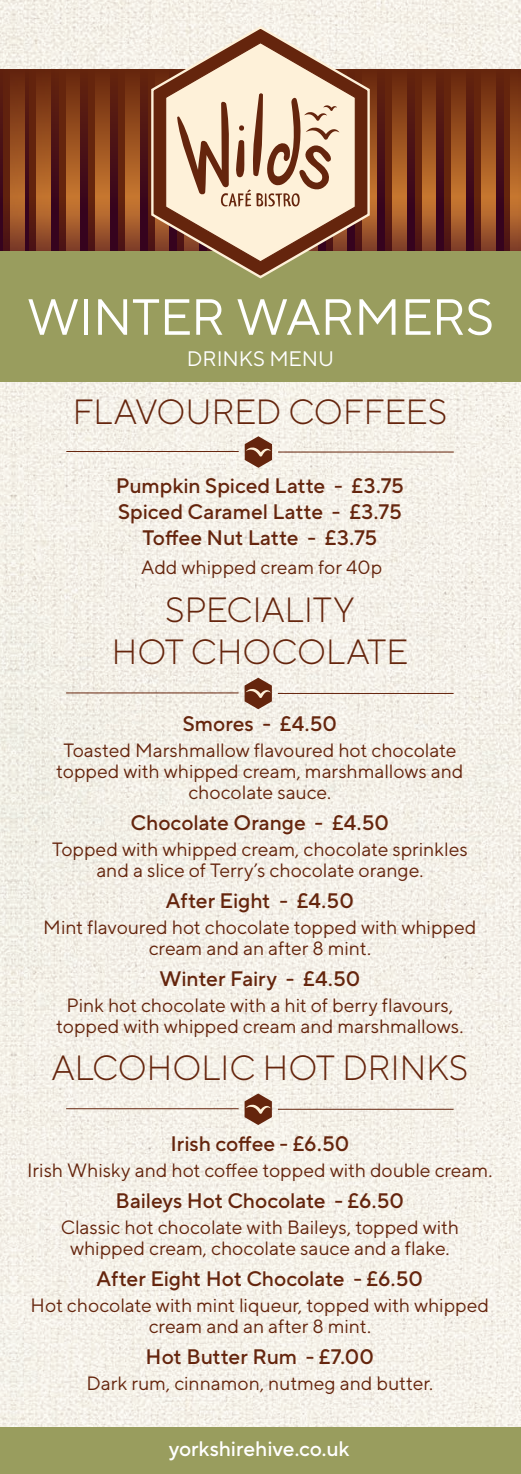
<style>
.page{position:relative;width:521px;height:1474px;background:#fff}
.page>*{position:absolute;margin:0;border:0;box-sizing:border-box;transform-origin:0 0}
.t1{font:50.75px "TT Norms Pro";letter-spacing:-.01em;color:#fff}
.t2{font:300 35px/42px "TT Norms Pro";letter-spacing:-.01em;color:#65250d;text-align:center}
.t3{font:500 21px "TT Norms Pro";letter-spacing:-.005em;color:#65250d}
.t4{font:500 21px "TT Norms Pro";letter-spacing:-.005em;color:#fff}
.t5{font:21px "TT Norms Pro";letter-spacing:-.005em;color:#fff}
.t6{font:19.25px/21px "TT Norms Pro";letter-spacing:-.005em;color:#65250d;text-align:center}
</style>
<div class="page">
<img style="left:0;top:0;width:521px;height:1427px">
<div style="left:0;top:230px;width:521px;height:152px;background:#999d5e"></div>
<svg style="left:55px;top:69px;width:463px;height:128px;background:#763417"></svg>
<svg style="left:55px;top:197px;width:463px;height:54px;background:#733322"></svg>
<svg style="left:25px;top:69px;width:30px;height:182px;background:#74331a"></svg>
<hr style="left:518px;top:69px;width:3px;height:182px;background:#36031e">
<div style="left:0;top:1427px;width:521px;height:46px;background:#999d5e"></div>
<svg style="left:150px;top:25px;width:222px;height:254px"></svg>
<svg style="left:164px;top:41px;width:193px;height:222px;background:#cfb59e"></svg>
<hr style="left:66px;top:451px;width:173px;height:1px;background:#65250d">
<hr style="left:278px;top:451px;width:176px;height:1px;background:#65250d">
<svg style="left:245px;top:436px;width:27px;height:32px"></svg>
<svg style="left:0;top:69px;width:25px;height:182px;background:#7a381b"></svg>
<hr style="left:66px;top:692px;width:173px;height:1px;background:#65250d">
<hr style="left:278px;top:693px;width:176px;height:1px;background:#65250d">
<svg style="left:245px;top:677px;width:27px;height:32px"></svg>
<hr style="left:66px;top:1108px;width:173px;height:1px;background:#65250d">
<hr style="left:278px;top:1108px;width:176px;height:1px;background:#65250d">
<svg style="left:245px;top:1093px;width:27px;height:32px"></svg>
<p class="t1" style="left:27px;top:284px;width:469px">WINTER WARMERS</p>
<p class="t5" style="left:187px;top:345px;width:149px">DRINKS MENU</p>
<p class="t2" style="left:72px;top:389px;width:376px">FLAVOURED COFFEES</p>
<p class="t3" style="left:116px;top:471px;width:290px">Pumpkin Spiced Latte - £3.75</p>
<p class="t3" style="left:118px;top:497px;width:285px">Spiced Caramel Latte - £3.75</p>
<p class="t3" style="left:142px;top:523px;width:236px">Toffee Nut Latte - £3.75</p>
<p class="t6" style="left:141px;top:556px;width:243px">Add whipped cream for 40p</p>
<p class="t2" style="left:112px;top:587px;width:298px">SPECIALITY<br>HOT CHOCOLATE</p>
<p class="t3" style="left:183px;top:709px;width:156px">Smores - £4.50</p>
<p class="t6" style="left:56px;top:739px;width:409px">Toasted Marshmallow flavoured hot chocolate topped with whipped cream, marshmallows and chocolate sauce.</p>
<p class="t3" style="left:131px;top:808px;width:260px">Chocolate Orange - £4.50</p>
<p class="t6" style="left:52px;top:837px;width:417px">Topped with whipped cream, chocolate sprinkles and a slice of Terry’s chocolate orange.</p>
<p class="t3" style="left:166px;top:886px;width:189px">After Eight - £4.50</p>
<p class="t6" style="left:43px;top:915px;width:434px">Mint flavoured hot chocolate topped with whipped cream and an after 8 mint.</p>
<p class="t3" style="left:159px;top:964px;width:202px">Winter Fairy - £4.50</p>
<p class="t6" style="left:56px;top:993px;width:409px">Pink hot chocolate with a hit of berry flavours, topped with whipped cream and marshmallows.</p>
<p class="t2" style="left:51px;top:1045px;width:418px">ALCOHOLIC HOT DRINKS</p>
<p class="t3" style="left:170px;top:1130px;width:180px">Irish coffee - £6.50</p>
<p class="t6" style="left:27px;top:1159px;width:467px">Irish Whisky and hot coffee topped with double cream.</p>
<p class="t3" style="left:116px;top:1187px;width:290px">Baileys Hot Chocolate - £6.50</p>
<p class="t6" style="left:61px;top:1216px;width:400px">Classic hot chocolate with Baileys, topped with whipped cream, chocolate sauce and a flake.</p>
<p class="t3" style="left:97px;top:1265px;width:328px">After Eight Hot Chocolate - £6.50</p>
<p class="t6" style="left:31px;top:1294px;width:460px">Hot chocolate with mint liqueur, topped with whipped cream and an after 8 mint.</p>
<p class="t3" style="left:146px;top:1343px;width:230px">Hot Butter Rum - £7.00</p>
<p class="t6" style="left:87px;top:1372px;width:348px">Dark rum, cinnamon, nutmeg and butter.</p>
<p class="t4" style="left:169px;top:1434px;width:182px">yorkshirehive.co.uk</p>
</div>
